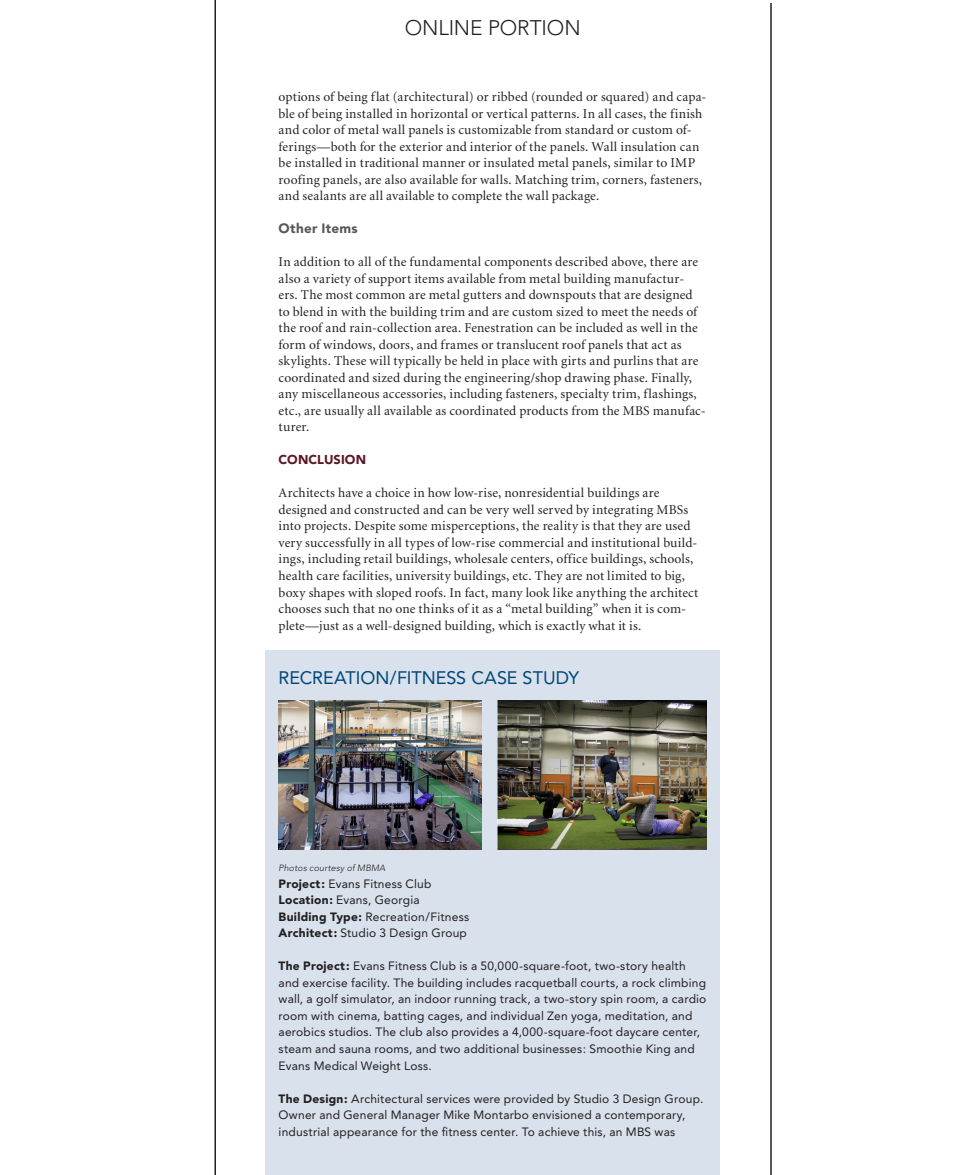
<style>
.page{position:relative;width:972px;height:1175px;background:#fff}
.page>*{position:absolute;margin:0;border:0;box-sizing:border-box;transform-origin:0 0}
.t1{font:300 21px "Avenir";letter-spacing:-.005em;color:#231f20}
.Sidebar_head{font:18px "Avenir";letter-spacing:-.005em;color:#004777}
.Body_no_indent{font:13.5px/16.5px "Minion";letter-spacing:.015em;color:#231f20}
.Body_indent{font:13.5px/16.5px "Minion";letter-spacing:.015em;color:#231f20}
.Section_subhead1{font:900 13.5px "Avenir";letter-spacing:.02em;color:#57585a}
.Section_head{font:900 12.75px "Avenir";letter-spacing:.01em;color:#5a1727}
.Sidebar_body_no_inde{font:12px/16.5px "Avenir";letter-spacing:.015em;color:#231f20}
.Photocredit{font:italic 300 9px "Avenir";letter-spacing:.015em;color:#231f20}
.s1{font-weight:900}
</style>
<div class="page">
<hr style="left:214px;top:0;width:2px;height:1174px;background:#231f20">
<hr style="left:770px;top:3px;width:2px;height:1171px;background:#231f20">
<div style="left:265px;top:650px;width:455px;height:524px;background:#d8e1ec"></div>
<img style="left:279px;top:700px;width:427px;height:149px">
<div style="left:483px;top:696px;width:14px;height:170px;background:#d8e1ec"></div>
<h1 class="t1" style="left:405px;top:16px;width:177px">ONLINE PORTION</h1>
<p class="Body_no_indent" style="left:279px;top:89px;width:429px">options of being flat (architectural) or ribbed (rounded or squared) and capa&shy;ble of being installed in horizontal or vertical patterns. In all cases, the finish and color of metal wall panels is customizable from standard or custom of&shy;ferings—both for the exterior and interior of the panels. Wall insulation can be installed in traditional manner or insulated metal panels, similar to IMP roofing panels, are also available for walls. Matching trim, corners, fasteners, and sealants are all available to complete the wall package.</p>
<p class="Section_subhead1" style="left:279px;top:220px;width:81px">Other Items</p>
<p class="Body_no_indent" style="left:279px;top:254px;width:429px">In addition to all of the fundamental components described above, there are also a variety of support items available from metal building manufactur&shy;ers. The most common are metal gutters and downspouts that are designed to blend in with the building trim and are custom sized to meet the needs of the roof and rain-collection area. Fenestration can be included as well in the form of windows, doors, and frames or translucent roof panels that act as skylights. These will typically be held in place with girts and purlins that are coordinated and sized during the engineering/shop drawing phase. Finally, any miscellaneous accessories, including fasteners, specialty trim, flashings, etc., are usually all available as coordinated products from the MBS manufac&shy;turer.</p>
<p class="Section_head" style="left:279px;top:452px;width:89px">CONCLUSION</p>
<p class="Body_indent" style="left:279px;top:485px;width:421px">Architects have a choice in how low-rise, nonresidential buildings are designed and constructed and can be very well served by integrating MBSs into projects. Despite some misperceptions, the reality is that they are used very successfully in all types of low-rise commercial and institutional build&shy;ings, including retail buildings, wholesale centers, office buildings, schools, health care facilities, university buildings, etc. They are not limited to big, boxy shapes with sloped roofs. In fact, many look like anything the architect chooses such that no one thinks of it as a “metal building” when it is com&shy;plete—just as a well-designed building, which is exactly what it is.</p>
<p class="Sidebar_head" style="left:279px;top:667px;width:302px">RECREATION/FITNESS CASE STUDY</p>
<p class="Photocredit" style="left:279px;top:863px;width:108px">Photos courtesy of MBMA</p>
<p class="Sidebar_body_no_inde" style="left:279px;top:875px;width:154px"><span class="s1">Project:</span> Evans Fitness Club</p>
<p class="Sidebar_body_no_inde" style="left:279px;top:892px;width:142px"><span class="s1">Location:</span> Evans, Georgia</p>
<p class="Sidebar_body_no_inde" style="left:279px;top:908px;width:192px"><span class="s1">Building Type:</span> Recreation/Fitness</p>
<p class="Sidebar_body_no_inde" style="left:279px;top:925px;width:190px"><span class="s1">Architect:</span> Studio 3 Design Group</p>
<p class="Sidebar_body_no_inde" style="left:279px;top:958px;width:429px"><span class="s1">The Project:</span> Evans Fitness Club is a 50,000-square-foot, two-story health and exercise facility. The building includes racquetball courts, a rock climbing wall, a golf simulator, an indoor running track, a two-story spin room, a cardio room with cinema, batting cages, and individual Zen yoga, meditation, and aerobics studios. The club also provides a 4,000-square-foot daycare center, steam and sauna rooms, and two additional businesses: Smoothie King and Evans Medical Weight Loss.</p>
<p class="Sidebar_body_no_inde" style="left:279px;top:1090px;width:426px"><span class="s1">The Design:</span> Architectural services were provided by Studio 3 Design Group.</p>
<p class="Sidebar_body_no_inde" style="left:279px;top:1106px;width:408px">Owner and General Manager Mike Montarbo envisioned a contemporary, industrial appearance for the fitness center. To achieve this, an MBS was</p>
</div>
